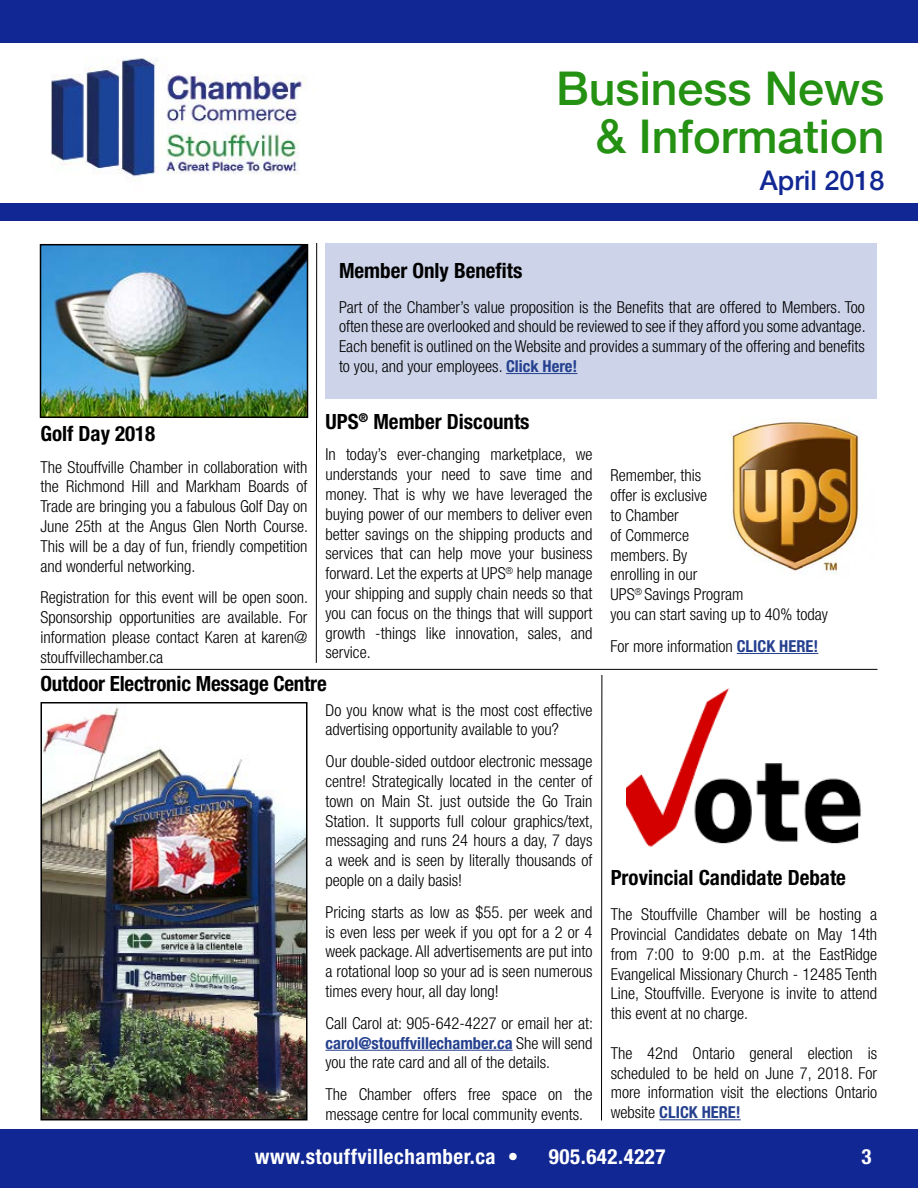
<style>
.page{position:relative;width:918px;height:1188px;background:#fff}
.page>*{position:absolute;margin:0;border:0;box-sizing:border-box;transform-origin:0 0}
.t1{font:500 46.5px/48px "Helvetica Neue";color:#249112;text-align:right}
.t2{font:500 27px "Helvetica Neue";color:#112793}
.t3{font:700 condensed 21px "Helvetica Neue";color:#000}
.t4{font:700 condensed 21px "Helvetica Neue";letter-spacing:.025em;color:#fff}
.t5{font:300 condensed 16.5px/19.8px "Helvetica Neue";color:#000;text-align:justify}
.s1{font-weight:700;color:#25408f}
</style>
<div class="page">
<img style="left:51px;top:58px;width:255px;height:122px">
<div style="left:0;top:204px;width:918px;height:17px;background:#112793"></div>
<div style="left:0;top:0;width:918px;height:43px;background:#112793"></div>
<div style="left:0;top:1130px;width:918px;height:58px;background:#112793"></div>
<img style="left:43px;top:707px;width:262px;height:410px">
<div style="left:40px;top:702px;width:268px;height:418px;border:2px solid #000"></div>
<hr style="left:326px;top:1050px;width:187px;height:1px;background:#25408f">
<hr style="left:601px;top:675px;width:1px;height:445px;background:#000">
<div style="left:326px;top:243px;width:552px;height:156px;background:#cdd4e9"></div>
<hr style="left:506px;top:373px;width:71px;height:1px;background:#25408f">
<hr style="left:40px;top:669px;width:838px;height:1px;background:#000">
<img style="left:43px;top:247px;width:262px;height:168px">
<div style="left:40px;top:244px;width:268px;height:174px;border:2px solid #000"></div>
<img style="left:730px;top:421px;width:132px;height:154px">
<hr style="left:737px;top:653px;width:81px;height:1px;background:#25408f">
<hr style="left:316px;top:243px;width:1px;height:420px;background:#000">
<hr style="left:659px;top:1119px;width:82px;height:1px;background:#25408f">
<img style="left:626px;top:688px;width:235px;height:159px">
<h1 class="t1" style="left:556px;top:61px;width:330px">Business News &amp; Information</h1>
<h2 class="t2" style="left:760px;top:159px;width:126px">April 2018</h2>
<p class="t3" style="left:40px;top:421px;width:116px">Golf Day 2018</p>
<p class="t5" style="left:40px;top:457px;width:269px">The Stouffville Chamber in collaboration with the Richmond Hill and Markham Boards of Trade are bringing you a fabulous Golf Day on June 25th at the Angus Glen North Course.<br>This will be a day of fun, friendly competition and wonderful networking.</p>
<p class="t5" style="left:40px;top:587px;width:269px">Registration for this event will be open soon.<br>Sponsorship opportunities are available. For information please contact Karen at karen@ stouffvillechamber.ca</p>
<p class="t3" style="left:339px;top:258px;width:185px">Member Only Benefits</p>
<p class="t5" style="left:339px;top:297px;width:528px">Part of the Chamber’s value proposition is the Benefits that are offered to Members. Too often these are overlooked and should be reviewed to see if they afford you some advantage.<br>Each benefit is outlined on the Website and provides a summary of the offering and benefits to you, and your employees. <span class="s1">Click Here!</span></p>
<p class="t3" style="left:326px;top:408px;width:206px">UPS<sup>®</sup> Member Discounts</p>
<p class="t5" style="left:326px;top:445px;width:269px">In today’s ever-changing marketplace, we understands your need to save time and money. That is why we have leveraged the buying power of our members to deliver even better savings on the shipping products and services that can help move your business forward. Let the experts at UPS<sup>®</sup> help manage your shipping and supply chain needs so that you can focus on the things that will support growth -things like innovation, sales, and service.</p>
<p class="t5" style="left:610px;top:466px;width:219px;text-align:left">Remember, this<br>offer is exclusive<br>to Chamber<br>of Commerce<br>members. By<br>enrolling in our<br>UPS<sup>®</sup> Savings Program<br>you can start saving up to 40% today</p>
<p class="t5" style="left:611px;top:636px;width:209px">For more information <span class="s1">CLICK HERE!</span></p>
<p class="t3" style="left:40px;top:671px;width:288px">Outdoor Electronic Message Centre</p>
<p class="t5" style="left:326px;top:700px;width:269px">Do you know what is the most cost effective advertising opportunity available to you?</p>
<p class="t5" style="left:326px;top:751px;width:269px">Our double-sided outdoor electronic message centre! Strategically located in the center of town on Main St. just outside the Go Train Station. It supports full colour graphics/text, messaging and runs 24 hours a day, 7 days a week and is seen by literally thousands of people on a daily basis!</p>
<p class="t5" style="left:326px;top:902px;width:269px">Pricing starts as low as $55. per week and is even less per week if you opt for a 2 or 4 week package. All advertisements are put into a rotational loop so your ad is seen numerous times every hour, all day long!</p>
<p class="t5" style="left:326px;top:1013px;width:269px">Call Carol at: 905-642-4227 or email her at: <span class="s1">carol@stouffvillechamber.ca</span> She will send you the rate card and all of the details.</p>
<p class="t5" style="left:326px;top:1084px;width:268px">The Chamber offers free space on the message centre for local community events.</p>
<p class="t3" style="left:611px;top:865px;width:237px">Provincial Candidate Debate</p>
<p class="t5" style="left:611px;top:904px;width:268px">The Stouffville Chamber will be hosting a Provincial Candidates debate on May 14th from 7:00 to 9:00 p.m. at the EastRidge Evangelical Missionary Church - 12485 Tenth Line, Stouffville. Everyone is invite to attend this event at no charge.</p>
<p class="t5" style="left:611px;top:1043px;width:268px">The 42nd Ontario general election is scheduled to be held on June 7, 2018. For more information visit the elections Ontario website <span class="s1">CLICK HERE!</span></p>
<p class="t4" style="left:255px;top:1144px;width:265px">www.stouffvillechamber.ca •</p>
<p class="t4" style="left:549px;top:1144px;width:118px">905.642.4227</p>
<p class="t4" style="left:861px;top:1144px;width:12px">3</p>
</div>
